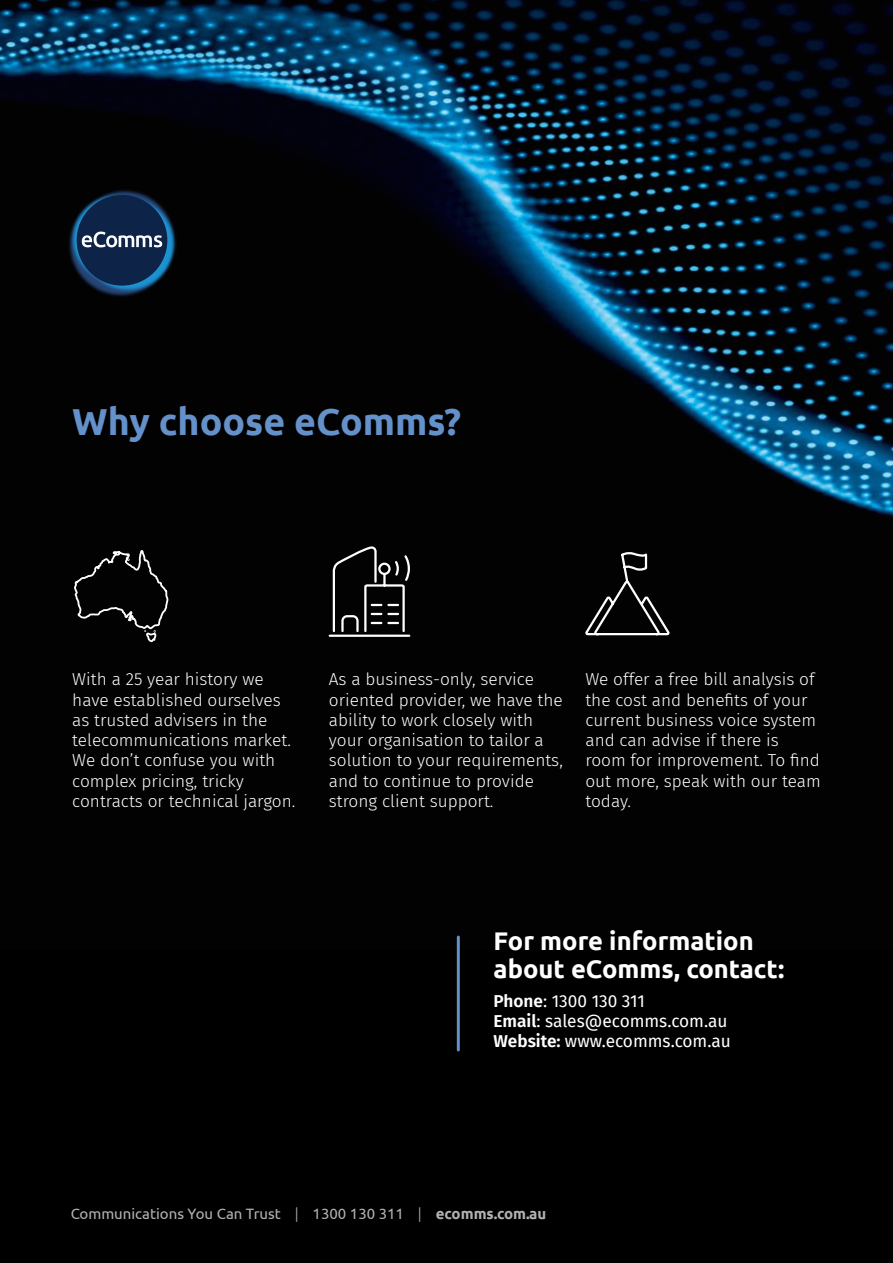
<style>
.page{position:relative;width:893px;height:1263px;background:#fff}
.page>*{position:absolute;margin:0;border:0;box-sizing:border-box;transform-origin:0 0}
.t1{font:700 37.5px "Ubuntu";color:#6491ca}
.t2{font:700 25.5px/28.5px "Ubuntu";color:#fff}
.t3{font:300 17.25px/20.2px "Fira Sans";color:#fff}
.t4{font:17.25px/20.2px "Fira Sans";color:#fff}
.t5{font:15px "Ubuntu";color:#fff}
.s1{font-weight:600}
.s2{font-weight:300}
.s3{font-weight:700}
</style>
<div class="page">
<div style="left:0;top:950px;width:893px;height:313px;background:#000"></div>
<img style="left:0;top:0;width:893px;height:976px">
<hr style="left:457px;top:937px;width:3px;height:113px;background:#6491ca">
<svg style="left:327px;top:545px;width:84px;height:93px;background:#292929"></svg>
<svg style="left:584px;top:550px;width:86px;height:86px;background:#1f1f1f"></svg>
<svg style="left:72px;top:525px;width:98px;height:122px;background:#111"></svg>
<img style="left:73px;top:188px;width:103px;height:7px">
<img style="left:68px;top:191px;width:106px;height:107px">
<img style="left:80px;top:195px;width:96px;height:97px">
<img style="left:70px;top:193px;width:91px;height:92px">
<div style="left:77px;top:195px;width:90px;height:91px;background:#0e2348;border-radius:50%"></div>
<svg style="left:82px;top:232px;width:80px;height:15px"></svg>
<h1 class="t1" style="left:72px;top:399px;width:391px">Why choose eComms?</h1>
<p class="t3" style="left:72px;top:669px;width:225px">With a 25 year history we have established ourselves as trusted advisers in the telecommunications market.<br>We don’t confuse you with complex pricing, tricky contracts or technical jargon.</p>
<p class="t3" style="left:329px;top:669px;width:236px">As a business-only, service oriented provider, we have the ability to work closely with your organisation to tailor a solution to your requirements, and to continue to provide strong client support.</p>
<p class="t3" style="left:585px;top:669px;width:237px">We offer a free bill analysis of the cost and benefits of your current business voice system and can advise if there is room for improvement. To find out more, speak with our team today.</p>
<h2 class="t2" style="left:494px;top:926px;width:292px">For more information about eComms, contact:</h2>
<p class="t4" style="left:494px;top:990px;width:239px"><span class="s1">Phone</span>: 1300 130 311<br><span class="s1">Email</span>: sales@ecomms.com.au<br><span class="s1">Website:</span> www.ecomms.com.au</p>
<p class="t5" style="left:71px;top:1204px;width:477px">Communications You Can Trust <span class="s2">|</span> 1300 130 311 <span class="s2">|</span> <span class="s3">ecomms.com.au</span></p>
</div>
